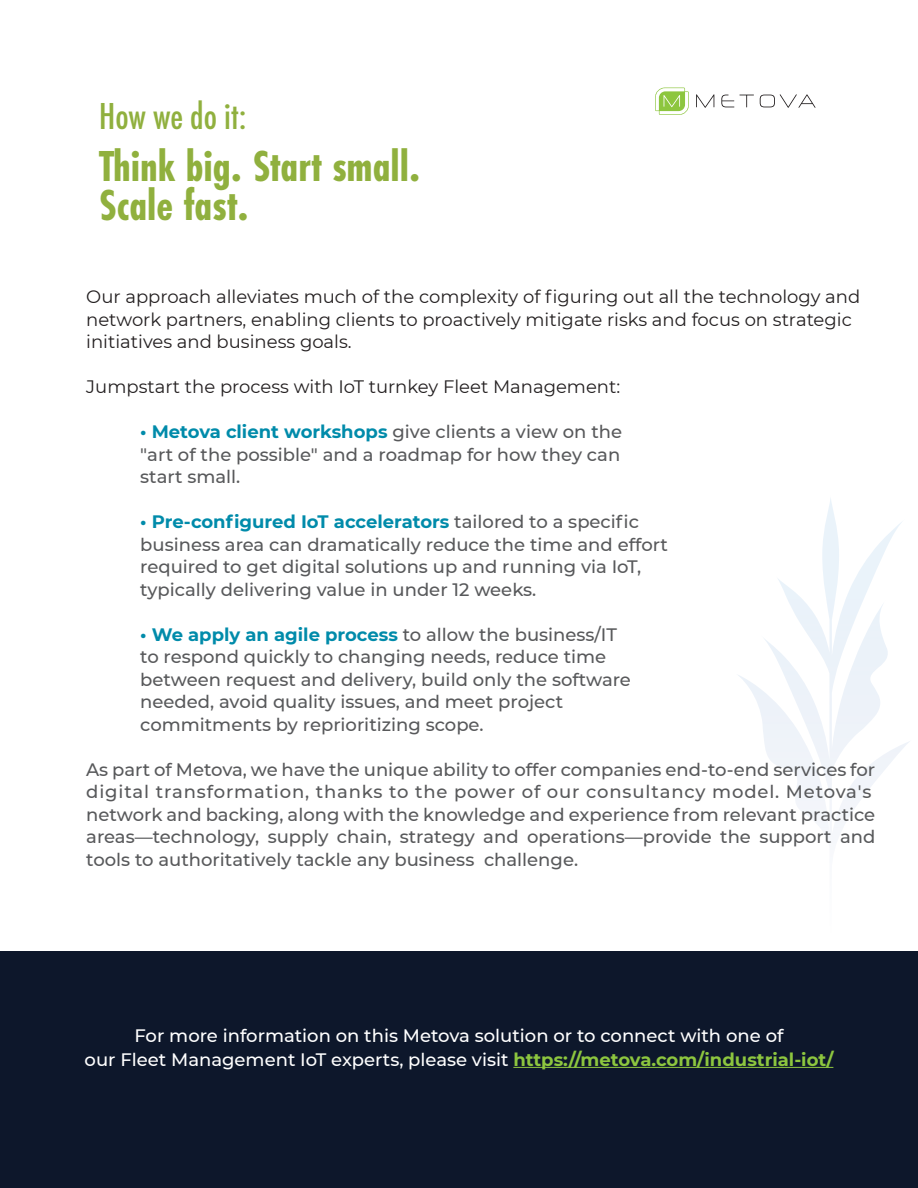
<style>
.page{position:relative;width:918px;height:1188px;background:#fff}
.page>*{position:absolute;margin:0;border:0;box-sizing:border-box;transform-origin:0 0}
.t1{font:700 45px/39px "Futura PT Cond";color:#90b03e}
.t2{font:500 condensed 34.5px "Futura";color:#90b03e}
.t3{font:500 18px/22.5px "Montserrat";color:#58595b}
.t4{font:18px/22.5px "Montserrat";color:#231f20}
.t5{font:500 18px/24px "Montserrat";color:#fff;text-align:center}
.s1{font-weight:700;color:#008baa}
.s2{font-weight:700;color:#8dc63f}
</style>
<div class="page">
<svg style="left:738px;top:498px;width:172px;height:330px"></svg>
<div style="left:0;top:951px;width:918px;height:237px;background:#0d172b"></div>
<svg style="left:655px;top:88px;width:34px;height:27px"></svg>
<svg style="left:721px;top:95px;width:33px;height:12px"></svg>
<svg style="left:696px;top:94px;width:18px;height:14px"></svg>
<svg style="left:760px;top:94px;width:56px;height:14px"></svg>
<hr style="left:513px;top:1067px;width:320px;height:1px;background:#8dc63f">
<h2 class="t2" style="left:99px;top:94px;width:149px">How we do it:</h2>
<h1 class="t1" style="left:99px;top:147px;width:323px">Think big. Start small.<br>Scale fast.</h1>
<p class="t4" style="left:86px;top:285px;width:776px">Our approach alleviates much of the complexity of figuring out all the technology and network partners, enabling clients to proactively mitigate risks and focus on strategic initiatives and business goals.</p>
<p class="t4" style="left:86px;top:375px;width:536px">Jumpstart the process with IoT turnkey Fleet Management:</p>
<p class="t3" style="left:140px;top:420px;width:483px;text-align:justify"><span class="s1">• Metova client workshops</span> give clients a view on the "art of the possible" and a roadmap for how they can start small.</p>
<p class="t3" style="left:140px;top:510px;width:529px"><span class="s1">• Pre-configured IoT accelerators</span> tailored to a specific business area can dramatically reduce the time and effort required to get digital solutions up and running via IoT, typically delivering value in under 12 weeks.</p>
<p class="t3" style="left:140px;top:622px;width:492px"><span class="s1">• We apply an agile process</span> to allow the business/IT to respond quickly to changing needs, reduce time between request and delivery, build only the software needed, avoid quality issues, and meet project commitments by reprioritizing scope.</p>
<p class="t3" style="left:86px;top:757px;width:791px">As part of Metova, we have the unique ability to offer companies end-to-end services for digital transformation, thanks to the power of our consultancy model. Metova's network and backing, along with the knowledge and experience from relevant practice areas—technology, supply chain, strategy and operations—provide the support and tools to authoritatively tackle any business challenge.</p>
<p class="t5" style="left:85px;top:1023px;width:750px">For more information on this Metova solution or to connect with one of<br>our Fleet Management IoT experts, please visit <span class="s2">https://metova.com/industrial-iot/</span></p>
</div>
